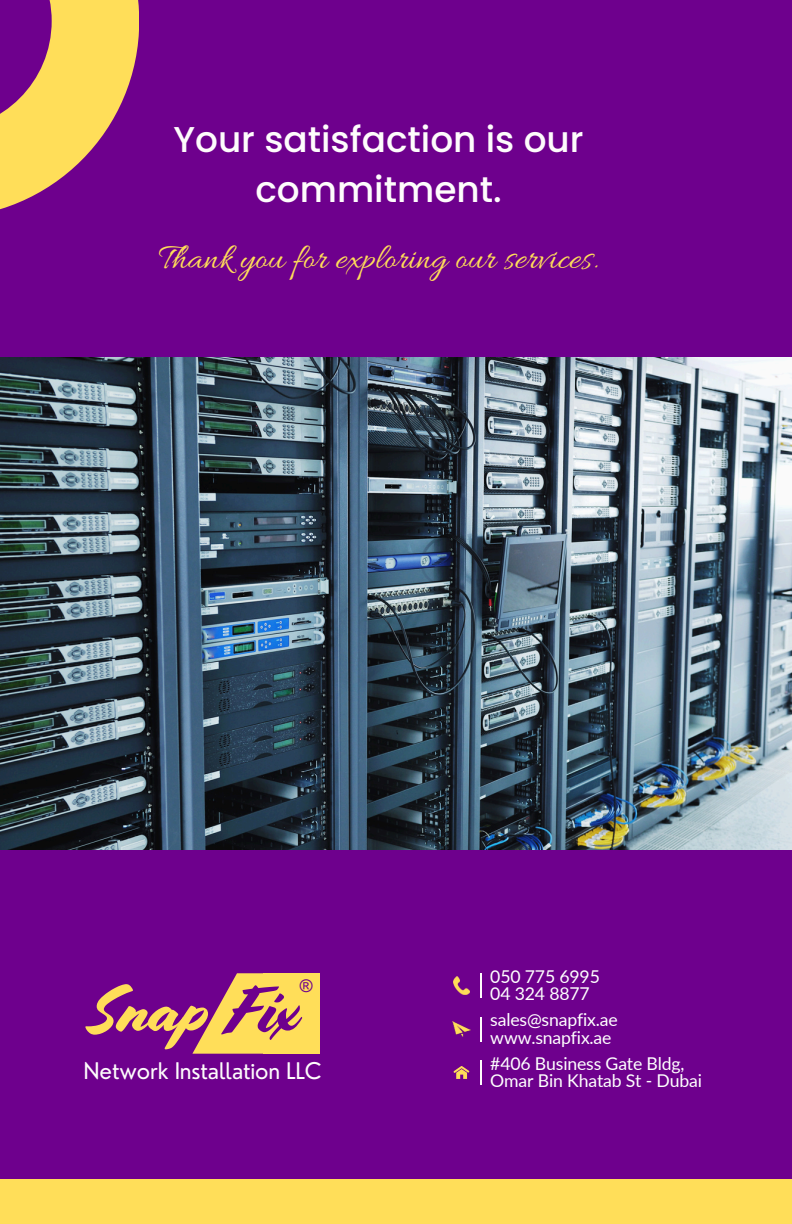
<style>
.page{position:relative;width:792px;height:1224px;background:#6e008d}
.page>*{position:absolute;margin:0;border:0;box-sizing:border-box;transform-origin:0 0}
.t1{font:65px "Cortado";color:#ffde59}
.t2{font:36.6px "Allura";color:#ffde59}
.t3{font:500 35.8px/49.6px "Poppins";color:#fefcfc;text-align:center}
.t4{font:22.4px "Nourd";letter-spacing:-.01em;color:#fefcfc}
.t5{font:17.6px "Lato";letter-spacing:-.01em;color:#fff}
.t6{font:17.4px "Arial MT Pro";color:#6e008d}
.s1{color:#6e008d}
</style>
<div class="page">
<svg style="left:0;top:0;width:139px;height:210px"></svg>
<img style="left:453px;top:977px;width:17px;height:18px">
<img style="left:453px;top:1021px;width:18px;height:15px">
<svg style="left:454px;top:1066px;width:15px;height:13px"></svg>
<svg style="left:481px;top:973px;width:1px;height:25px"></svg>
<svg style="left:481px;top:1017px;width:1px;height:25px"></svg>
<svg style="left:481px;top:1060px;width:1px;height:25px"></svg>
<svg style="left:192px;top:973px;width:71px;height:81px"></svg>
<div style="left:263px;top:973px;width:57px;height:81px;background:#ffde59"></div>
<img style="left:0;top:357px;width:792px;height:492px">
<div style="left:0;top:1180px;width:792px;height:44px;background:#ffde59"></div>
<p class="t3" style="left:173px;top:115px;width:412px">Your satisfaction is our commitment.</p>
<h1 class="t2" style="left:159px;top:238px;width:441px">Thank you for exploring our services.</h1>
<p class="t6" style="left:300px;top:980px;width:14px">®</p>
<p class="t1" style="left:88px;top:971px;width:211px">Snap <span class="s1">Fix</span></p>
<p class="t4" style="left:84px;top:1057px;width:239px">Network Installation LLC</p>
<p class="t5" style="left:490px;top:965px;width:111px">050 775 6995</p>
<h4 class="t5" style="left:490px;top:983px;width:101px">04 324 8877</h4>
<p class="t5" style="left:490px;top:1009px;width:129px">sales@snapfix.ae</p>
<p class="t5" style="left:490px;top:1026px;width:123px">www.snapfix.ae</p>
<p class="t5" style="left:490px;top:1052px;width:196px">#406 Business Gate Bldg,</p>
<p class="t5" style="left:490px;top:1070px;width:213px">Omar Bin Khatab St - Dubai</p>
</div>
